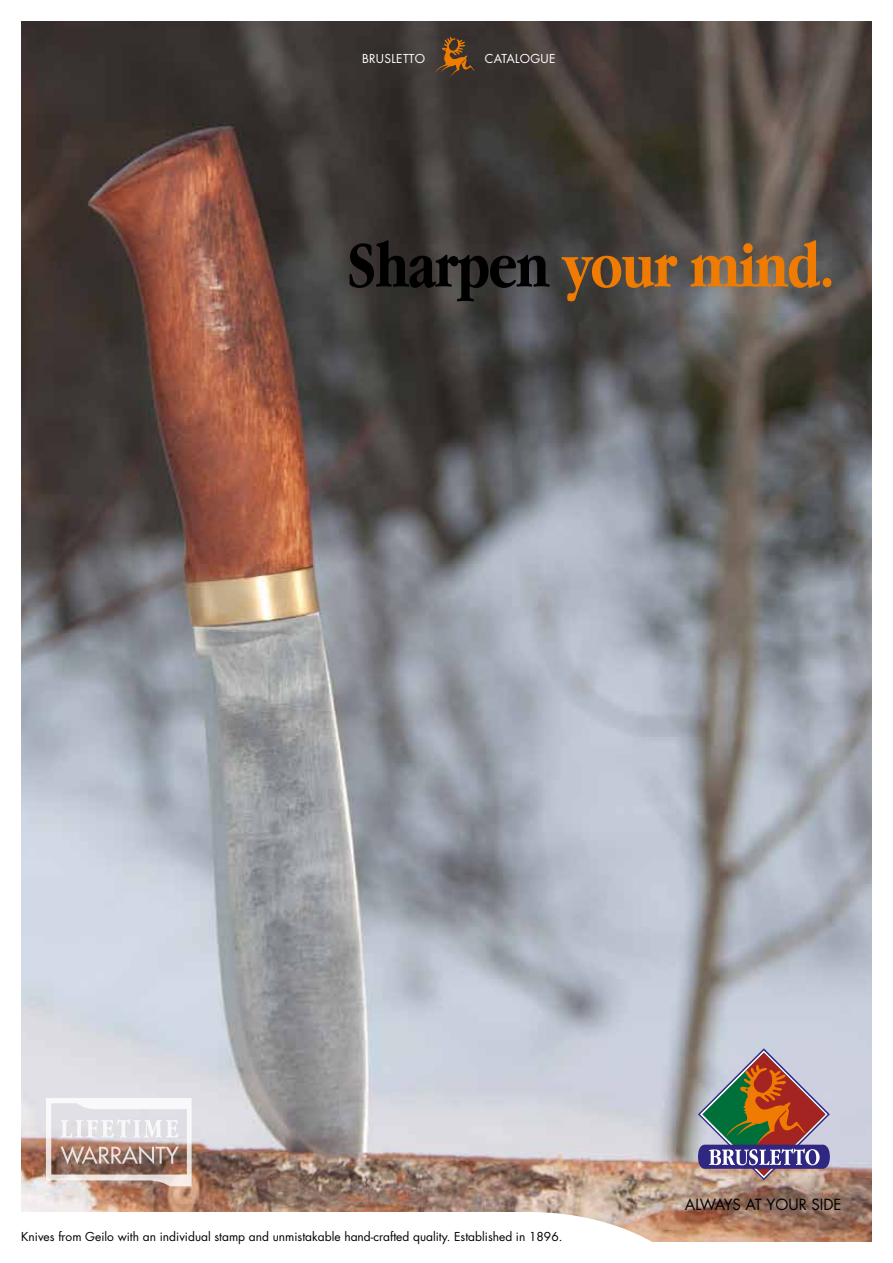
<style>
.page{position:relative;width:893px;height:1263px;background:#fff}
.page>*{position:absolute;margin:0;border:0;box-sizing:border-box;transform-origin:0 0}
.t1{font:700 condensed 66.75px "Garamond";letter-spacing:-.02em;color:#ef7c00}
.t2{font:15px "Futura";color:#000}
.t3{font:12px "Futura";color:#000}
.t4{font:12px "Futura";letter-spacing:.025em;color:#fff}
.s1{color:#000}
</style>
<div class="page">
<img style="left:21px;top:21px;width:851px;height:1221px">
<svg style="left:435px;top:37px;width:40px;height:40px;background:#654524"></svg>
<svg style="left:698px;top:1048px;width:132px;height:132px;background:#978381"></svg>
<svg style="left:21px;top:1212px;width:661px;height:30px"></svg>
<svg style="left:46px;top:1098px;width:146px;height:88px"></svg>
<p class="t4" style="left:362px;top:51px;width:65px">Brusletto</p>
<p class="t4" style="left:485px;top:51px;width:71px">Catalog ue</p>
<h1 class="t1" style="left:346px;top:228px;width:490px"><span class="s1">Sharpen</span> your mind.</h1>
<p class="t3" style="left:21px;top:1228px;width:543px">Knives from Geilo with an individual stamp and unmistakable hand-crafted quality. Established in 1896.</p>
<p class="t2" style="left:685px;top:1195px;width:156px">Always at your side</p>
</div>
